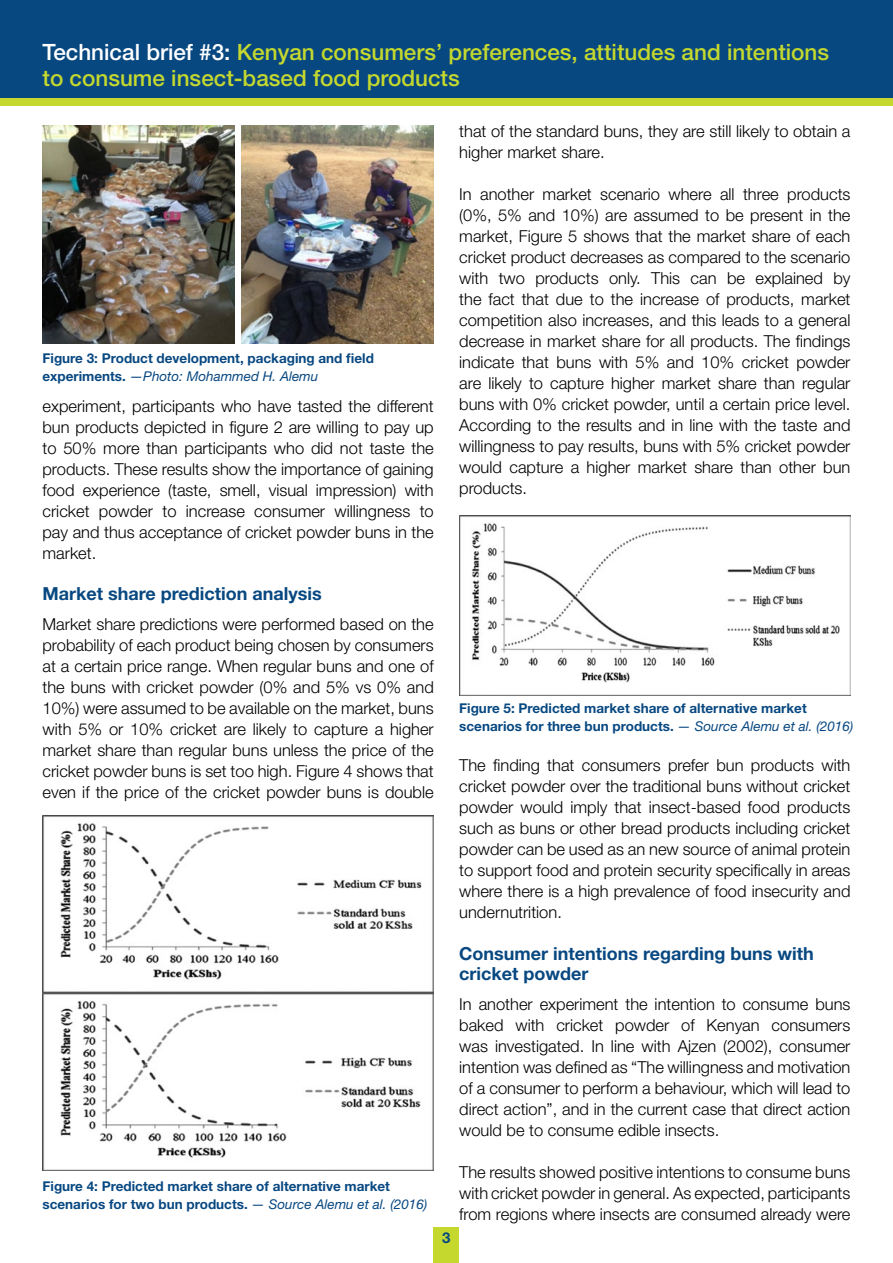
<style>
.page{position:relative;width:893px;height:1263px;background:#fff}
.page>*{position:absolute;margin:0;border:0;box-sizing:border-box;transform-origin:0 0}
.t1{font:500 22.5px/25.8px "Helvetica Neue LT Std";color:#c4d82e}
.t2{font:700 18px/20.7px "Helvetica Neue LT Std";color:#084881}
.t3{font:300 16.5px/21px "Helvetica Neue LT Std";color:#000;text-align:justify}
.t4{font:700 15px "Helvetica Neue LT Std";color:#084881}
.t5{font:700 13.5px/18px "Helvetica Neue LT Std";color:#084881}
.s1{color:#fff}
.s2{font-weight:400;font-style:italic}
</style>
<div class="page">
<div style="left:434px;top:1228px;width:25px;height:35px;background:#c4d82e"></div>
<div style="left:0;top:0;width:893px;height:101px;background:#084881"></div>
<div style="left:0;top:98px;width:893px;height:7px;background:#c4d82e"></div>
<img style="left:43px;top:815px;width:391px;height:355px">
<img style="left:459px;top:516px;width:391px;height:179px">
<img style="left:242px;top:125px;width:192px;height:218px">
<img style="left:43px;top:125px;width:192px;height:218px">
<h1 class="t1" style="left:43px;top:39px;width:788px"><span class="s1">Technical brief #3:</span> Kenyan consumers’ preferences, attitudes and intentions to consume insect-based food products</h1>
<p class="t5" style="left:43px;top:348px;width:333px">Figure 3: Product development, packaging and field experiments. <span class="s2">—Photo: Mohammed H. Alemu</span></p>
<p class="t3" style="left:43px;top:395px;width:393px">experiment, participants who have tasted the different bun products depicted in figure 2 are willing to pay up to 50% more than participants who did not taste the products. These results show the importance of gaining food experience (taste, smell, visual impression) with cricket powder to increase consumer willingness to pay and thus acceptance of cricket powder buns in the market.</p>
<p class="t2" style="left:43px;top:583px;width:281px">Market share prediction analysis</p>
<p class="t3" style="left:43px;top:613px;width:393px">Market share predictions were performed based on the probability of each product being chosen by consumers at a certain price range. When regular buns and one of the buns with cricket powder (0% and 5% vs 0% and 10%) were assumed to be available on the market, buns with 5% or 10% cricket are likely to capture a higher market share than regular buns unless the price of the cricket powder buns is set too high. Figure 4 shows that even if the price of the cricket powder buns is double</p>
<p class="t5" style="left:43px;top:1177px;width:386px">Figure 4: Predicted market share of alternative market scenarios for two bun products. <span class="s2">— Source Alemu et al. (2016)</span></p>
<p class="t4" style="left:442px;top:1228px;width:10px">3</p>
<p class="t3" style="left:459px;top:121px;width:393px">that of the standard buns, they are still likely to obtain a higher market share.</p>
<p class="t3" style="left:459px;top:184px;width:393px">In another market scenario where all three products (0%, 5% and 10%) are assumed to be present in the market, Figure 5 shows that the market share of each cricket product decreases as compared to the scenario with two products only. This can be explained by the fact that due to the increase of products, market competition also increases, and this leads to a general decrease in market share for all products. The findings indicate that buns with 5% and 10% cricket powder are likely to capture higher market share than regular buns with 0% cricket powder, until a certain price level.<br>According to the results and in line with the taste and willingness to pay results, buns with 5% cricket powder would capture a higher market share than other bun products.</p>
<p class="t5" style="left:459px;top:699px;width:396px">Figure 5: Predicted market share of alternative market scenarios for three bun products. <span class="s2">— Source Alemu et al. (2016)</span></p>
<p class="t3" style="left:459px;top:754px;width:393px">The finding that consumers prefer bun products with cricket powder over the traditional buns without cricket powder would imply that insect-based food products such as buns or other bread products including cricket powder can be used as an new source of animal protein to support food and protein security specifically in areas where there is a high prevalence of food insecurity and undernutrition.</p>
<p class="t2" style="left:459px;top:942px;width:356px">Consumer intentions regarding buns with cricket powder</p>
<p class="t3" style="left:459px;top:993px;width:393px">In another experiment the intention to consume buns baked with cricket powder of Kenyan consumers was investigated. In line with Ajzen (2002), consumer intention was defined as “The willingness and motivation of a consumer to perform a behaviour, which will lead to direct action”, and in the current case that direct action would be to consume edible insects.</p>
<p class="t3" style="left:459px;top:1161px;width:393px">The results showed positive intentions to consume buns with cricket powder in general. As expected, participants from regions where insects are consumed already were</p>
</div>
